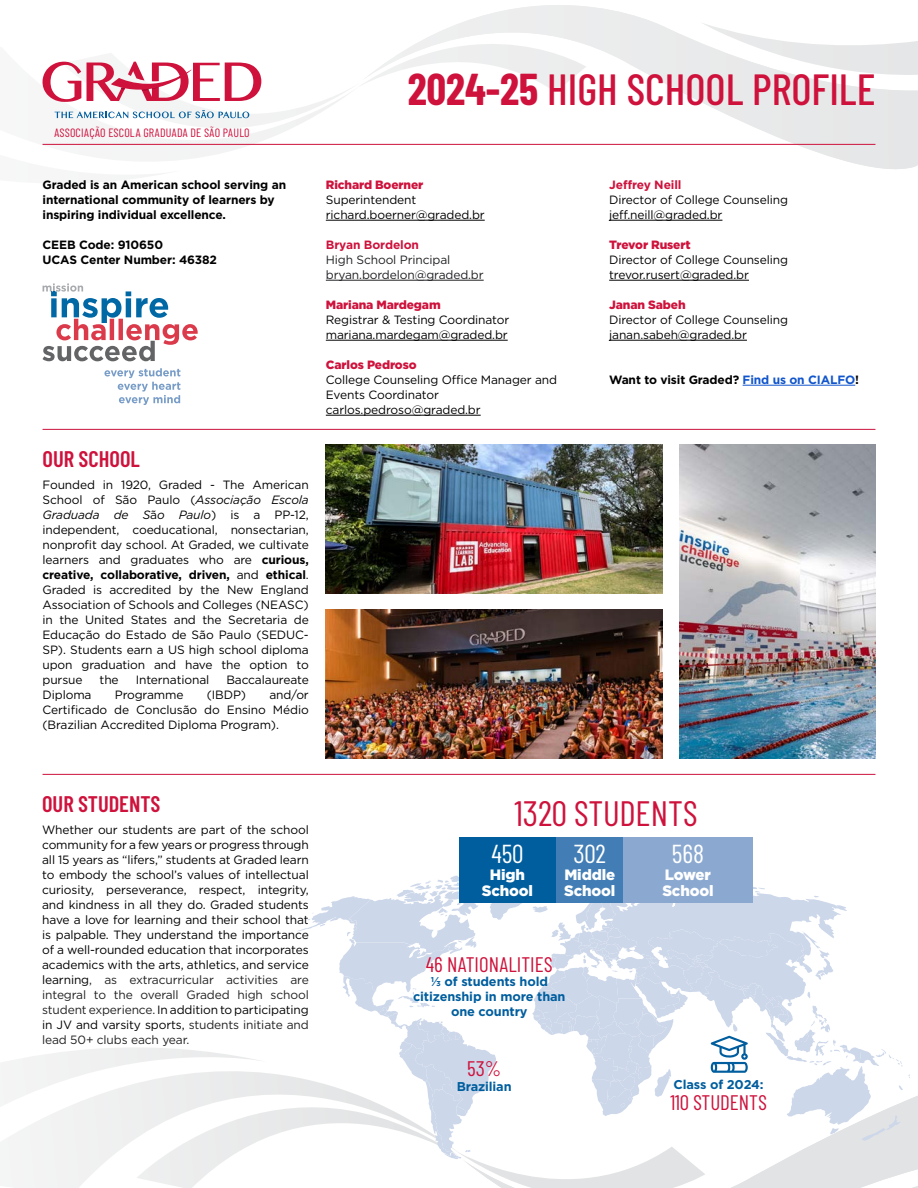
<style>
.page{position:relative;width:918px;height:1188px;background:#fff}
.page>*{position:absolute;margin:0;border:0;box-sizing:border-box;transform-origin:0 0}
.t1{font:500 43.5px "Barlow Condensed";color:#ce123c}
.t2{font:35.25px "Barlow Condensed";color:#ce123c}
.t3{font:25.95px "Barlow Condensed";color:#fff}
.t4{font:600 22.5px "Barlow Condensed";color:#ce123c}
.t5{font:21px "Barlow Condensed";color:#ce123c}
.t6{font:900 15px/16.5px "Gotham";letter-spacing:-.01em;color:#fff}
.t7{font:700 12.75px/14.7px "Gotham";letter-spacing:-.01em;color:#005e9e;text-align:center}
.t8{font:12px/15px "Gotham";letter-spacing:-.01em;color:#000}
.t9{font:700 12px/15px "Gotham";letter-spacing:-.01em;color:#000}
.t10{font:900 12px "Gotham";letter-spacing:-.01em;color:#ce123c}
.t11{font:12px/15px "Gotham";letter-spacing:-.01em;color:#202124}
.t12{font:12px "Barlow Condensed";letter-spacing:.01em;color:#ce123c}
.t13{font:700 12px "Gotham";letter-spacing:-.01em;color:#ce123c}
.s1{font-style:italic}
.s2{font-weight:700}
.s3{color:#15c}
.s4{color:#222}
</style>
<div class="page">
<svg style="left:586px;top:6px;width:332px;height:163px"></svg>
<svg style="left:701px;top:6px;width:217px;height:130px"></svg>
<svg style="left:0;top:1048px;width:136px;height:140px"></svg>
<svg style="left:136px;top:1048px;width:161px;height:140px"></svg>
<svg style="left:42px;top:5px;width:544px;height:176px"></svg>
<svg style="left:43px;top:283px;width:155px;height:78px"></svg>
<svg style="left:104px;top:368px;width:76px;height:37px"></svg>
<hr style="left:326px;top:220px;width:159px;height:1px;background:#000">
<hr style="left:326px;top:280px;width:158px;height:1px;background:#202124">
<hr style="left:326px;top:340px;width:182px;height:1px;background:#000">
<hr style="left:326px;top:415px;width:155px;height:1px;background:#000">
<hr style="left:609px;top:220px;width:113px;height:1px;background:#000">
<hr style="left:609px;top:280px;width:140px;height:1px;background:#000">
<hr style="left:609px;top:340px;width:138px;height:1px;background:#000">
<hr style="left:743px;top:385px;width:112px;height:1px;background:#15c">
<hr style="left:43px;top:429px;width:832px;height:1px;background:#ce123c">
<hr style="left:43px;top:774px;width:832px;height:1px;background:#ce123c">
<hr style="left:43px;top:144px;width:832px;height:1px;background:#ce123c">
<img style="left:680px;top:444px;width:195px;height:315px">
<img style="left:326px;top:444px;width:337px;height:150px">
<img style="left:326px;top:609px;width:337px;height:150px">
<div style="left:459px;top:837px;width:97px;height:65px;background:#005e9e"></div>
<div style="left:556px;top:837px;width:67px;height:65px;background:#427eb5"></div>
<div style="left:623px;top:837px;width:130px;height:65px;background:#8ba9d0"></div>
<svg style="left:297px;top:875px;width:621px;height:313px"></svg>
<p class="t12" style="left:54px;top:125px;width:197px">ASSOCIAÇÃO ESCOLA GRADUADA DE SÃO PAULO</p>
<p class="t9" style="left:43px;top:177px;width:245px">Graded is an American school serving an international community of learners by inspiring individual excellence.</p>
<p class="t9" style="left:43px;top:237px;width:176px">CEEB Code: 910650<br>UCAS Center Number: 46382</p>
<h3 class="t4" style="left:43px;top:444px;width:99px">OUR SCHOOL</h3>
<p class="t8" style="left:43px;top:477px;width:268px;text-align:justify">Founded in 1920, Graded - The American School of São Paulo (<span class="s1">Associação Escola Graduada de S</span>ã<span class="s1">o Paulo</span>) is a PP-12, independent, coeducational, nonsectarian, nonprofit day school. At Graded, we cultivate learners and graduates who are <span class="s2">curious, creative, collaborative, driven,</span> and <span class="s2">ethical</span>.<br>Graded is accredited by the New England Association of Schools and Colleges (NEASC) in the United States and the Secretaria de Educação do Estado de São Paulo (SEDUC-SP). Students earn a US high school diploma upon graduation and have the option to pursue</p>
<p class="t8" style="left:100px;top:672px;width:21px">the</p>
<p class="t8" style="left:136px;top:672px;width:75px">International</p>
<p class="t8" style="left:226px;top:672px;width:84px">Baccalaureate</p>
<p class="t8" style="left:43px;top:687px;width:268px;text-align:justify;text-indent:227px">and/or Certificado de Conclusão do Ensino Médio (Brazilian Accredited Diploma Program).</p>
<p class="t8" style="left:43px;top:687px;width:51px">Diploma</p>
<p class="t8" style="left:115px;top:687px;width:70px">Programme</p>
<p class="t8" style="left:207px;top:687px;width:41px">(IBDP)</p>
<h1 class="t1" style="left:408px;top:62px;width:469px"><span class="s2">2024-25</span> HIGH SCHOOL PROFILE</h1>
<p class="t10" style="left:326px;top:176px;width:99px">Richard Boerner</p>
<p class="t8" style="left:326px;top:192px;width:160px">Superintendent richard.boerner@graded.br</p>
<p class="t13" style="left:326px;top:237px;width:95px">Bryan Bordelon</p>
<p class="t11" style="left:326px;top:252px;width:159px">High School Principal bryan.bordelon@graded.br</p>
<p class="t10" style="left:326px;top:296px;width:116px">Mariana Mardegam</p>
<p class="t8" style="left:326px;top:312px;width:185px">Registrar &amp; Testing Coordinator mariana.mardegam@graded.br</p>
<p class="t10" style="left:326px;top:356px;width:92px">Carlos Pedroso</p>
<p class="t8" style="left:326px;top:372px;width:233px">College Counseling Office Manager and<br>Events Coordinator carlos.pedroso@graded.br</p>
<p class="t13" style="left:609px;top:177px;width:74px">Jeffrey Neill</p>
<p class="t8" style="left:609px;top:192px;width:180px">Director of College Counseling jeff.neill@graded.br</p>
<p class="t10" style="left:609px;top:236px;width:83px">Trevor Rusert</p>
<p class="t8" style="left:609px;top:252px;width:180px">Director of College Counseling trevor.rusert@graded.br</p>
<p class="t10" style="left:609px;top:296px;width:78px">Janan Sabeh</p>
<p class="t8" style="left:609px;top:312px;width:180px">Director of College Counseling janan.sabeh@graded.br</p>
<p class="t9" style="left:609px;top:372px;width:252px">Want to visit Graded? <span class="s3">Find us on CIALFO</span>!</p>
<h3 class="t4" style="left:42px;top:789px;width:120px">OUR STUDENTS</h3>
<p class="t8" style="left:42px;top:822px;width:268px;text-align:justify">Whether our students are part of the school community for a few years or progress through all 15 years as “lifers,” students at Graded learn to embody the school’s values of intellectual curiosity, perseverance, respect, integrity, and kindness in all they do. Graded students have a love for learning and their school that is palpable. They understand the importance of a well-rounded education that incorporates academics with the arts, athletics, and service learning<span class="s4">, as extracurricular activities are integral to the overall Graded high school student experience.</span> In addition to participating in JV and varsity sports, <span class="s4">students initiate and lead 50+ clubs each year.</span></p>
<h2 class="t2" style="left:514px;top:791px;width:185px">1320 STUDENTS</h2>
<h3 class="t3" style="left:491px;top:838px;width:33px">450</h3>
<p class="t6" style="left:482px;top:866px;width:53px;text-align:center">High<br>School</p>
<h3 class="t3" style="left:574px;top:838px;width:34px">302</h3>
<p class="t6" style="left:564px;top:866px;width:53px">Middle<br>School</p>
<h3 class="t5" style="left:426px;top:951px;width:128px">46 NATIONALITIES</h3>
<p class="t7" style="left:413px;top:974px;width:154px">⅓ of students hold citizenship in more than one country</p>
<h3 class="t3" style="left:672px;top:838px;width:34px">568</h3>
<p class="t6" style="left:662px;top:866px;width:53px">Lower<br>School</p>
<h3 class="t5" style="left:467px;top:1055px;width:36px">53%</h3>
<p class="t7" style="left:457px;top:1079px;width:56px">Brazilian</p>
<p class="t7" style="left:673px;top:1077px;width:92px">Class of 2024:</p>
<h3 class="t5" style="left:670px;top:1089px;width:98px">110 STUDENTS</h3>
</div>
